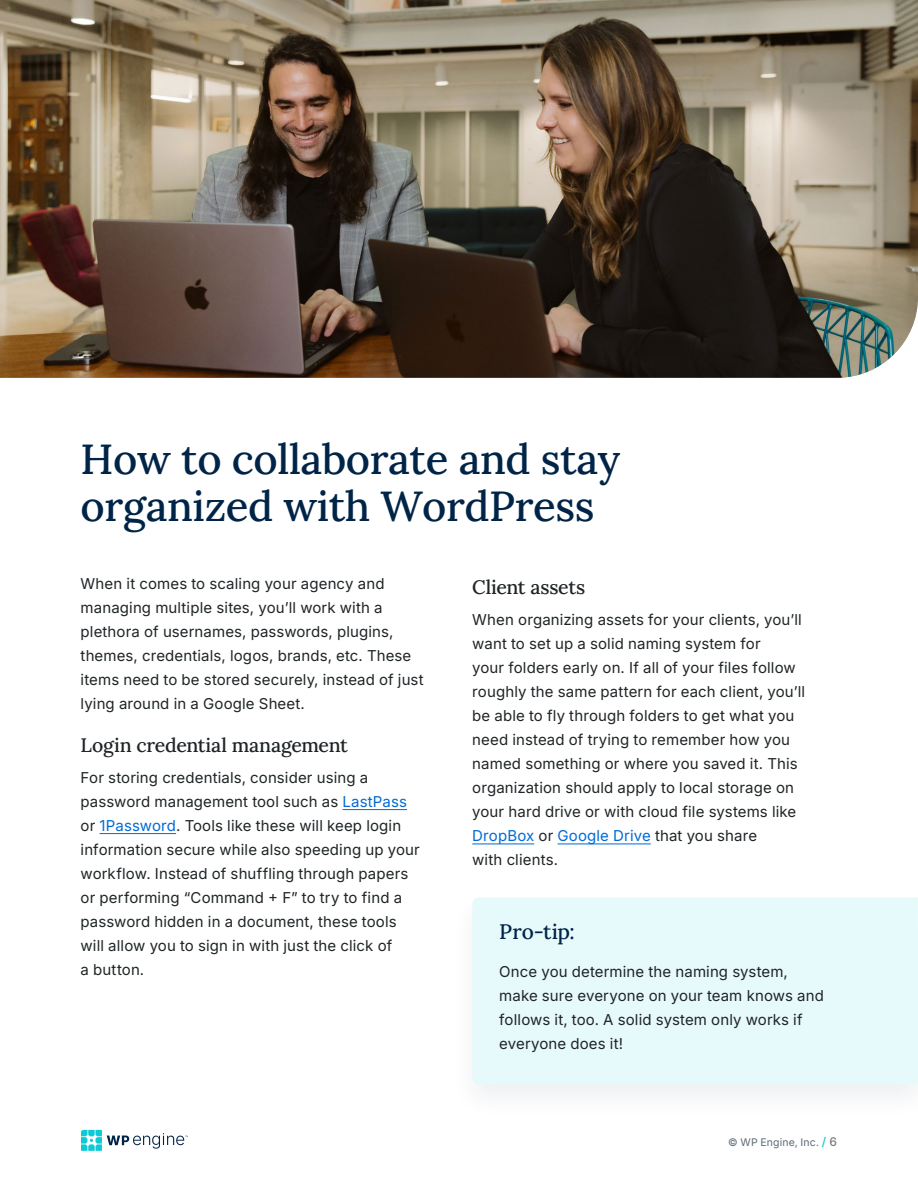
<style>
.page{position:relative;width:918px;height:1188px;background:#fff}
.page>*{position:absolute;margin:0;border:0;box-sizing:border-box;transform-origin:0 0}
.t1{font:42px/46.5px "Lora";letter-spacing:-.01em;color:#002447}
.t2{font:21px "Lora";color:#002447}
.t3{font:19.5px "Lora";letter-spacing:-.01em;color:#1f2426}
.t4{font:15px/24px "Inter Variable";letter-spacing:.01em;color:#1f2426}
.t5{font:10.5px "Inter Variable";letter-spacing:.01em;color:#5b6c74}
.s1{color:#006bd6}
.s2{font-size:12px;color:#0ecad4}
.s3{font-size:12px;color:#797c7d}
</style>
<div class="page">
<svg style="left:81px;top:1130px;width:107px;height:21px"></svg>
<img style="left:0;top:0;width:918px;height:378px">
<hr style="left:343px;top:809px;width:64px;height:1px;background:#006bd6">
<hr style="left:100px;top:833px;width:76px;height:1px;background:#006bd6">
<hr style="left:472px;top:844px;width:62px;height:1px;background:#006bd6">
<hr style="left:558px;top:844px;width:93px;height:1px;background:#006bd6">
<div style="left:472px;top:897px;width:446px;height:187px;background:#e7fafb"></div>
<h1 class="t1" style="left:81px;top:433px;width:541px">How to collaborate and stay organized with WordPress</h1>
<p class="t4" style="left:81px;top:571px;width:345px">When it comes to scaling your agency and managing multiple sites, you’ll work with a plethora of usernames, passwords, plugins, themes, credentials, logos, brands, etc. These items need to be stored securely, instead of just lying around in a Google Sheet.</p>
<h3 class="t3" style="left:81px;top:730px;width:269px">Login credential management</h3>
<p class="t4" style="left:81px;top:765px;width:341px">For storing credentials, consider using a password management tool such as <span class="s1">LastPass </span>or <span class="s1">1Password</span>. Tools like these will keep login information secure while also speeding up your workflow. Instead of shuffling through papers or performing “Command + F” to try to find a password hidden in a document, these tools will allow you to sign in with just the click of<br>a button.</p>
<h3 class="t3" style="left:472px;top:572px;width:115px">Client assets</h3>
<p class="t4" style="left:472px;top:607px;width:334px">When organizing assets for your clients, you’ll want to set up a solid naming system for<br>your folders early on. If all of your files follow roughly the same pattern for each client, you’ll be able to fly through folders to get what you need instead of trying to remember how you named something or where you saved it. This organization should apply to local storage on your hard drive or with cloud file systems like <span class="s1">DropBox</span> or <span class="s1">Google Drive</span> that you share<br>with clients.</p>
<h2 class="t2" style="left:499px;top:916px;width:77px">Pro-tip:</h2>
<p class="t4" style="left:499px;top:959px;width:326px">Once you determine the naming system, make sure everyone on your team knows and follows it, too. A solid system only works if everyone does it!</p>
<p class="t5" style="left:728px;top:1134px;width:110px">© WP Engine, Inc. <span class="s2">/</span> <span class="s3">6</span></p>
</div>
